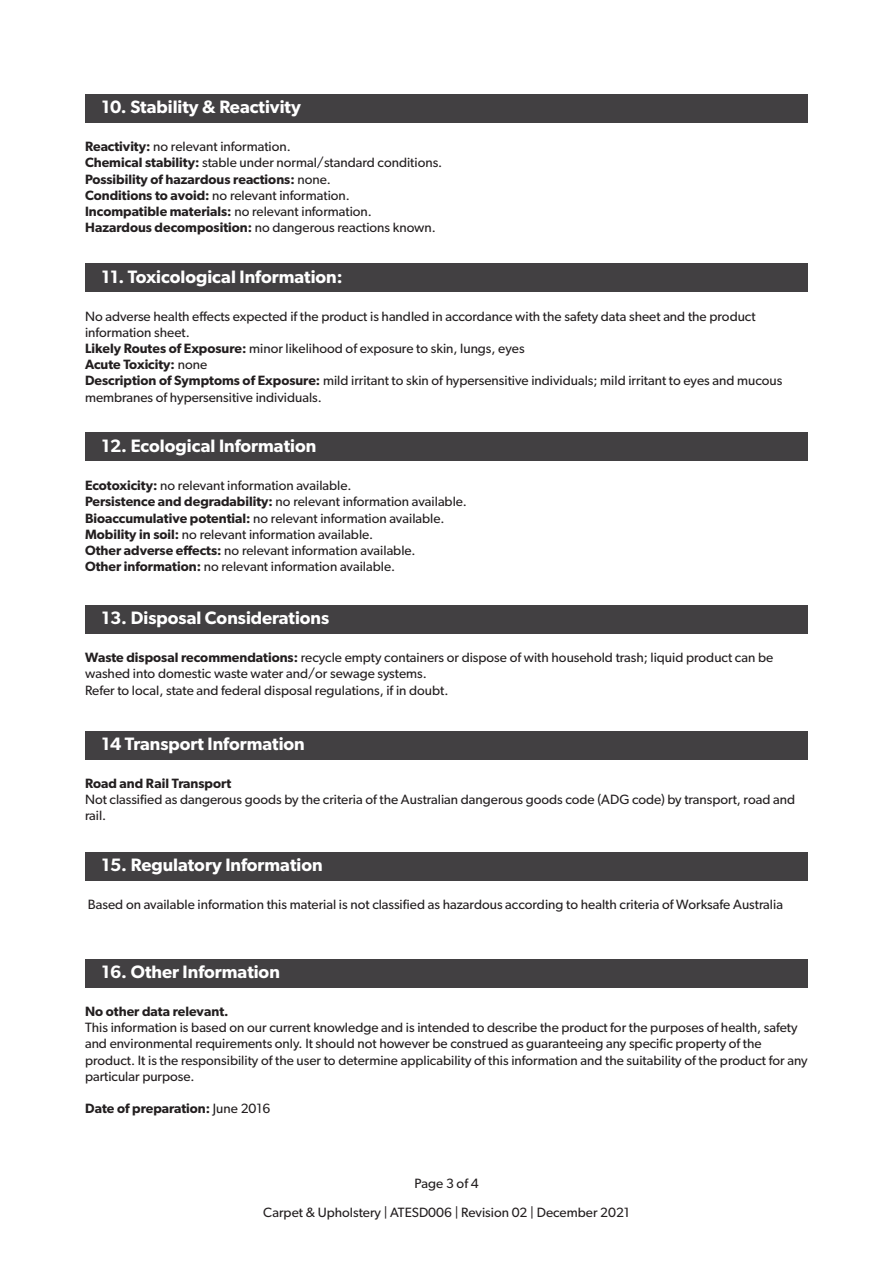
<style>
.page{position:relative;width:893px;height:1263px;background:#fff}
.page>*{position:absolute;margin:0;border:0;box-sizing:border-box;transform-origin:0 0}
.t1{font:600 18px "Gibson";color:#fff}
.t2{font:13.5px/16.2px "Gibson";color:#231f20}
.t3{font:600 13.5px "Gibson";color:#231f20}
.s1{font-weight:600}
.s2{font-weight:400}
</style>
<div class="page">
<div style="left:85px;top:94px;width:723px;height:29px;background:#424042"></div>
<div style="left:85px;top:264px;width:723px;height:28px;background:#424042"></div>
<div style="left:85px;top:432px;width:723px;height:29px;background:#424042"></div>
<div style="left:85px;top:605px;width:723px;height:29px;background:#424042"></div>
<div style="left:85px;top:731px;width:723px;height:28px;background:#424042"></div>
<div style="left:85px;top:852px;width:723px;height:29px;background:#424042"></div>
<div style="left:85px;top:959px;width:723px;height:29px;background:#424042"></div>
<h1 class="t1" style="left:102px;top:96px;width:201px">10. Stability &amp; Reactivity</h1>
<p class="t2" style="left:85px;top:138px;width:359px"><span class="s1">Reactivity:</span> no relevant information.<br><span class="s1">Chemical stability:</span> stable under normal/standard conditions.<br><span class="s1">Possibility of hazardous reactions:</span> none.<br><span class="s1">Conditions to avoid:</span> no relevant information.<br><span class="s1">Incompatible materials:</span> no relevant information.<br><span class="s1">Hazardous decomposition:</span> no dangerous reactions known.</p>
<h1 class="t1" style="left:102px;top:266px;width:243px">11. Toxicological Information:</h1>
<p class="t2" style="left:85px;top:308px;width:699px">No adverse health effects expected if the product is handled in accordance with the safety data sheet and the product information sheet.<br><span class="s1">Likely Routes of Exposure:</span> minor likelihood of exposure to skin, lungs, eyes<br><span class="s1">Acute Toxicity:</span> none<br><span class="s1">Description of Symptoms of Exposure:</span> mild irritant to skin of hypersensitive individuals; mild irritant to eyes and mucous membranes of hypersensitive individuals.</p>
<h1 class="t1" style="left:102px;top:435px;width:216px">12. Ecological Information</h1>
<p class="t2" style="left:85px;top:477px;width:383px"><span class="s1">Ecotoxicity:</span> no relevant information available.<br><span class="s1">Persistence and degradability:</span> no relevant information available.<br><span class="s1">Bioaccumulative potential:</span> no relevant information available.<br><span class="s1">Mobility in soil:</span> no relevant information available.<br><span class="s1">Other adverse effects:</span> no relevant information available.<br><span class="s1">Other information:</span> no relevant information available.</p>
<h1 class="t1" style="left:102px;top:607px;width:229px">13. Disposal Considerations</h1>
<p class="t2" style="left:85px;top:649px;width:690px"><span class="s1">Waste disposal recommendations:</span> recycle empty containers or dispose of with household trash; liquid product can be washed into domestic waste water and/or sewage systems.<br>Refer to local, state and federal disposal regulations, if in doubt.</p>
<h1 class="t1" style="left:102px;top:733px;width:205px">14 Transport Information</h1>
<p class="t3" style="left:85px;top:775px;width:148px">Road and Rail Transport</p>
<p class="t2" style="left:85px;top:791px;width:712px">Not classified as dangerous goods by the criteria of the Australian dangerous goods code (ADG code) by transport, road and rail.</p>
<h1 class="t1" style="left:102px;top:854px;width:223px">15. Regulatory Information</h1>
<p class="t2" style="left:88px;top:896px;width:697px">Based on available information this material is not classified as hazardous according to health criteria of Worksafe Australia</p>
<h1 class="t1" style="left:102px;top:961px;width:180px">16. Other Information</h1>
<p class="t3" style="left:85px;top:1003px;width:145px">No other data relevant.</p>
<p class="t2" style="left:85px;top:1019px;width:724px">This information is based on our current knowledge and is intended to describe the product for the purposes of health, safety and environmental requirements only. It should not however be construed as guaranteeing any specific property of the product. It is the responsibility of the user to determine applicability of this information and the suitability of the product for any particular purpose.</p>
<p class="t3" style="left:85px;top:1100px;width:187px">Date of preparation: <span class="s2">June 2016</span></p>
<p class="t2" style="left:263px;top:1168px;width:368px;line-height:29.2px;text-align:center">Page 3 of 4<br>Carpet &amp; Upholstery | ATESD006 | Revision 02 | December 2021</p>
</div>
